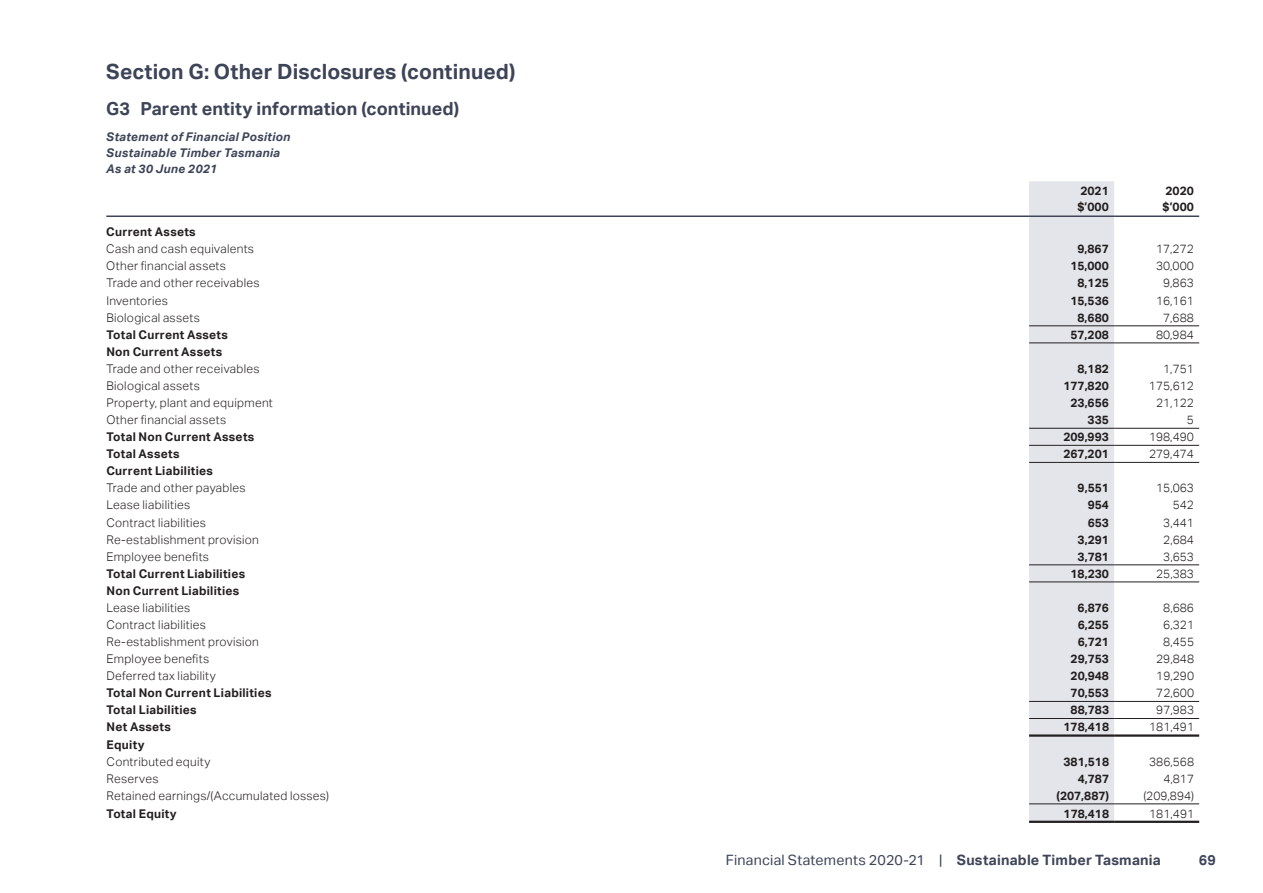
<style>
.page{position:relative;width:1263px;height:893px;background:#fff}
.page>*{position:absolute;margin:0;border:0;box-sizing:border-box;transform-origin:0 0}
.t1{font:700 21px "Aktiv Grotesk";letter-spacing:.005em;color:#3e4458}
.t2{font:700 18px "Aktiv Grotesk";letter-spacing:.005em;color:#3e4458}
.t3{font:14.25px "Aktiv Grotesk";letter-spacing:.015em;color:#3e4458}
.t4{font:700 14.25px "Aktiv Grotesk";color:#3e4458}
.t5{font:300 12px "Aktiv Grotesk";letter-spacing:.025em;color:#231f20}
.t6{font:700 12px/15.8px "Aktiv Grotesk";letter-spacing:.02em;color:#231f20}
.t7{font:italic 700 12px/15.8px "Aktiv Grotesk";letter-spacing:.025em;color:#3e4458}
.s1{font-weight:700}
</style>
<div class="page">
<div style="left:1029px;top:181px;width:85px;height:640px;background:#e4e5ea"></div>
<hr style="left:1029px;top:325px;width:85px;height:1px;background:#231f20">
<hr style="left:1114px;top:325px;width:85px;height:1px;background:#231f20">
<hr style="left:1029px;top:445px;width:85px;height:1px;background:#231f20">
<hr style="left:1114px;top:445px;width:85px;height:1px;background:#231f20">
<hr style="left:1029px;top:564px;width:85px;height:1px;background:#231f20">
<hr style="left:1114px;top:564px;width:85px;height:1px;background:#231f20">
<hr style="left:106px;top:215px;width:923px;height:2px;background:#3e4458">
<hr style="left:1029px;top:215px;width:85px;height:2px;background:#3e4458">
<hr style="left:1114px;top:215px;width:85px;height:2px;background:#3e4458">
<hr style="left:1029px;top:821px;width:85px;height:2px;background:#231f20">
<hr style="left:1114px;top:821px;width:85px;height:2px;background:#231f20">
<hr style="left:1029px;top:803px;width:85px;height:1px;background:#231f20">
<hr style="left:1114px;top:803px;width:85px;height:1px;background:#231f20">
<hr style="left:1029px;top:734px;width:85px;height:3px;background:#231f20">
<hr style="left:1114px;top:734px;width:85px;height:3px;background:#231f20">
<hr style="left:1029px;top:718px;width:85px;height:1px;background:#231f20">
<hr style="left:1114px;top:718px;width:85px;height:1px;background:#231f20">
<hr style="left:1029px;top:581px;width:85px;height:1px;background:#231f20">
<hr style="left:1114px;top:581px;width:85px;height:1px;background:#231f20">
<hr style="left:1029px;top:462px;width:85px;height:1px;background:#231f20">
<hr style="left:1114px;top:462px;width:85px;height:1px;background:#231f20">
<hr style="left:1029px;top:342px;width:85px;height:1px;background:#231f20">
<hr style="left:1114px;top:342px;width:85px;height:1px;background:#231f20">
<hr style="left:1029px;top:428px;width:85px;height:1px;background:#231f20">
<hr style="left:1114px;top:428px;width:85px;height:1px;background:#231f20">
<hr style="left:1029px;top:701px;width:85px;height:1px;background:#231f20">
<hr style="left:1114px;top:701px;width:85px;height:1px;background:#231f20">
<h1 class="t1" style="left:106px;top:59px;width:410px">Section G: Other Disclosures (continued)</h1>
<h2 class="t2" style="left:106px;top:98px;width:354px">G3 Parent entity information (continued)</h2>
<p class="t7" style="left:106px;top:129px;width:186px">Statement of Financial Position<br>Sustainable Timber Tasmania<br>As at 30 June 2021</p>
<p class="t6" style="left:1077px;top:183px;width:33px">2021 $’000</p>
<p class="t6" style="left:1162px;top:183px;width:33px">2020 $’000</p>
<p class="t6" style="left:106px;top:224px;width:91px">Current Assets</p>
<p class="t5" style="left:106px;top:242px;width:149px">Cash and cash equivalents</p>
<p class="t6" style="left:1077px;top:241px;width:33px">9,867</p>
<p class="t5" style="left:1156px;top:242px;width:39px">17,272</p>
<p class="t5" style="left:106px;top:259px;width:121px">Other financial assets</p>
<p class="t6" style="left:1070px;top:258px;width:40px">15,000</p>
<p class="t5" style="left:1156px;top:259px;width:39px">30,000</p>
<p class="t5" style="left:106px;top:276px;width:155px">Trade and other receivables</p>
<p class="t6" style="left:1077px;top:275px;width:33px">8,125</p>
<p class="t5" style="left:1163px;top:276px;width:32px">9,863</p>
<p class="t5" style="left:106px;top:293px;width:63px">Inventories</p>
<p class="t6" style="left:1070px;top:292px;width:40px">15,536</p>
<p class="t5" style="left:1156px;top:293px;width:39px">16,161</p>
<p class="t5" style="left:106px;top:310px;width:95px">Biological assets</p>
<p class="t6" style="left:1077px;top:310px;width:33px">8,680</p>
<p class="t5" style="left:1163px;top:310px;width:32px">7,688</p>
<p class="t6" style="left:106px;top:327px;width:123px">Total Current Assets</p>
<p class="t6" style="left:1070px;top:327px;width:40px">57,208</p>
<p class="t5" style="left:1156px;top:327px;width:39px">80,984</p>
<p class="t6" style="left:106px;top:344px;width:117px">Non Current Assets</p>
<p class="t5" style="left:106px;top:362px;width:155px">Trade and other receivables</p>
<p class="t6" style="left:1077px;top:361px;width:33px">8,182</p>
<p class="t5" style="left:1163px;top:362px;width:32px">1,751</p>
<p class="t5" style="left:106px;top:379px;width:95px">Biological assets</p>
<p class="t6" style="left:1063px;top:378px;width:47px">177,820</p>
<p class="t5" style="left:1149px;top:379px;width:47px">175,612</p>
<p class="t5" style="left:106px;top:396px;width:168px">Property, plant and equipment</p>
<p class="t6" style="left:1070px;top:395px;width:40px">23,656</p>
<p class="t5" style="left:1156px;top:396px;width:39px">21,122</p>
<p class="t5" style="left:106px;top:413px;width:121px">Other financial assets</p>
<p class="t6" style="left:1087px;top:412px;width:23px">335</p>
<p class="t5" style="left:1187px;top:413px;width:9px">5</p>
<p class="t6" style="left:106px;top:429px;width:149px">Total Non Current Assets</p>
<p class="t6" style="left:1063px;top:429px;width:47px">209,993</p>
<p class="t5" style="left:1149px;top:430px;width:47px">198,490</p>
<p class="t6" style="left:106px;top:446px;width:75px">Total Assets</p>
<p class="t6" style="left:1063px;top:446px;width:47px">267,201</p>
<p class="t5" style="left:1149px;top:447px;width:47px">279,474</p>
<p class="t6" style="left:106px;top:463px;width:108px">Current Liabilities</p>
<p class="t5" style="left:106px;top:481px;width:141px">Trade and other payables</p>
<p class="t6" style="left:1077px;top:480px;width:33px">9,551</p>
<p class="t5" style="left:1156px;top:481px;width:39px">15,063</p>
<p class="t5" style="left:106px;top:498px;width:85px">Lease liabilities</p>
<p class="t6" style="left:1088px;top:497px;width:23px">954</p>
<p class="t5" style="left:1173px;top:498px;width:23px">542</p>
<p class="t5" style="left:106px;top:515px;width:101px">Contract liabilities</p>
<p class="t6" style="left:1088px;top:514px;width:23px">653</p>
<p class="t5" style="left:1163px;top:515px;width:32px">3,441</p>
<p class="t5" style="left:106px;top:532px;width:154px">Re-establishment provision</p>
<p class="t6" style="left:1077px;top:532px;width:33px">3,291</p>
<p class="t5" style="left:1163px;top:532px;width:32px">2,684</p>
<p class="t5" style="left:106px;top:549px;width:104px">Employee benefits</p>
<p class="t6" style="left:1078px;top:549px;width:33px">3,781</p>
<p class="t5" style="left:1163px;top:549px;width:32px">3,653</p>
<p class="t6" style="left:106px;top:566px;width:140px">Total Current Liabilities</p>
<p class="t6" style="left:1070px;top:566px;width:40px">18,230</p>
<p class="t5" style="left:1156px;top:567px;width:39px">25,383</p>
<p class="t6" style="left:106px;top:583px;width:134px">Non Current Liabilities</p>
<p class="t5" style="left:106px;top:601px;width:85px">Lease liabilities</p>
<p class="t6" style="left:1078px;top:600px;width:33px">6,876</p>
<p class="t5" style="left:1163px;top:601px;width:32px">8,686</p>
<p class="t5" style="left:106px;top:618px;width:101px">Contract liabilities</p>
<p class="t6" style="left:1078px;top:617px;width:33px">6,255</p>
<p class="t5" style="left:1163px;top:618px;width:32px">6,321</p>
<p class="t5" style="left:107px;top:635px;width:154px">Re-establishment provision</p>
<p class="t6" style="left:1078px;top:634px;width:33px">6,721</p>
<p class="t5" style="left:1163px;top:635px;width:32px">8,455</p>
<p class="t5" style="left:107px;top:652px;width:104px">Employee benefits</p>
<p class="t6" style="left:1070px;top:651px;width:40px">29,753</p>
<p class="t5" style="left:1156px;top:652px;width:39px">29,848</p>
<p class="t5" style="left:107px;top:669px;width:111px">Deferred tax liability</p>
<p class="t6" style="left:1070px;top:668px;width:40px">20,948</p>
<p class="t5" style="left:1156px;top:669px;width:39px">19,290</p>
<p class="t6" style="left:107px;top:685px;width:166px">Total Non Current Liabilities</p>
<p class="t6" style="left:1070px;top:685px;width:40px">70,553</p>
<p class="t5" style="left:1156px;top:686px;width:39px">72,600</p>
<p class="t6" style="left:107px;top:702px;width:92px">Total Liabilities</p>
<p class="t6" style="left:1070px;top:702px;width:40px">88,783</p>
<p class="t5" style="left:1156px;top:703px;width:39px">97,983</p>
<p class="t6" style="left:107px;top:719px;width:66px">Net Assets</p>
<p class="t6" style="left:1063px;top:719px;width:47px">178,418</p>
<p class="t5" style="left:1149px;top:720px;width:47px">181,491</p>
<p class="t6" style="left:107px;top:736px;width:39px">Equity</p>
<p class="t5" style="left:107px;top:754px;width:105px">Contributed equity</p>
<p class="t6" style="left:1063px;top:754px;width:47px">381,518</p>
<p class="t5" style="left:1149px;top:754px;width:47px">386,568</p>
<p class="t5" style="left:107px;top:771px;width:53px">Reserves</p>
<p class="t6" style="left:1078px;top:771px;width:33px">4,787</p>
<p class="t5" style="left:1163px;top:771px;width:32px">4,817</p>
<p class="t5" style="left:107px;top:789px;width:224px">Retained earnings/(Accumulated losses)</p>
<p class="t6" style="left:1056px;top:788px;width:54px">(207,887)</p>
<p class="t5" style="left:1143px;top:789px;width:52px">(209,894)</p>
<p class="t6" style="left:107px;top:806px;width:72px">Total Equity</p>
<p class="t6" style="left:1063px;top:806px;width:47px">178,418</p>
<p class="t5" style="left:1149px;top:806px;width:47px">181,491</p>
<p class="t3" style="left:726px;top:852px;width:437px">Financial Statements 2020-21 | <span class="s1">Sustainable Timber Tasmania</span></p>
<p class="t4" style="left:1199px;top:852px;width:19px">69</p>
</div>
